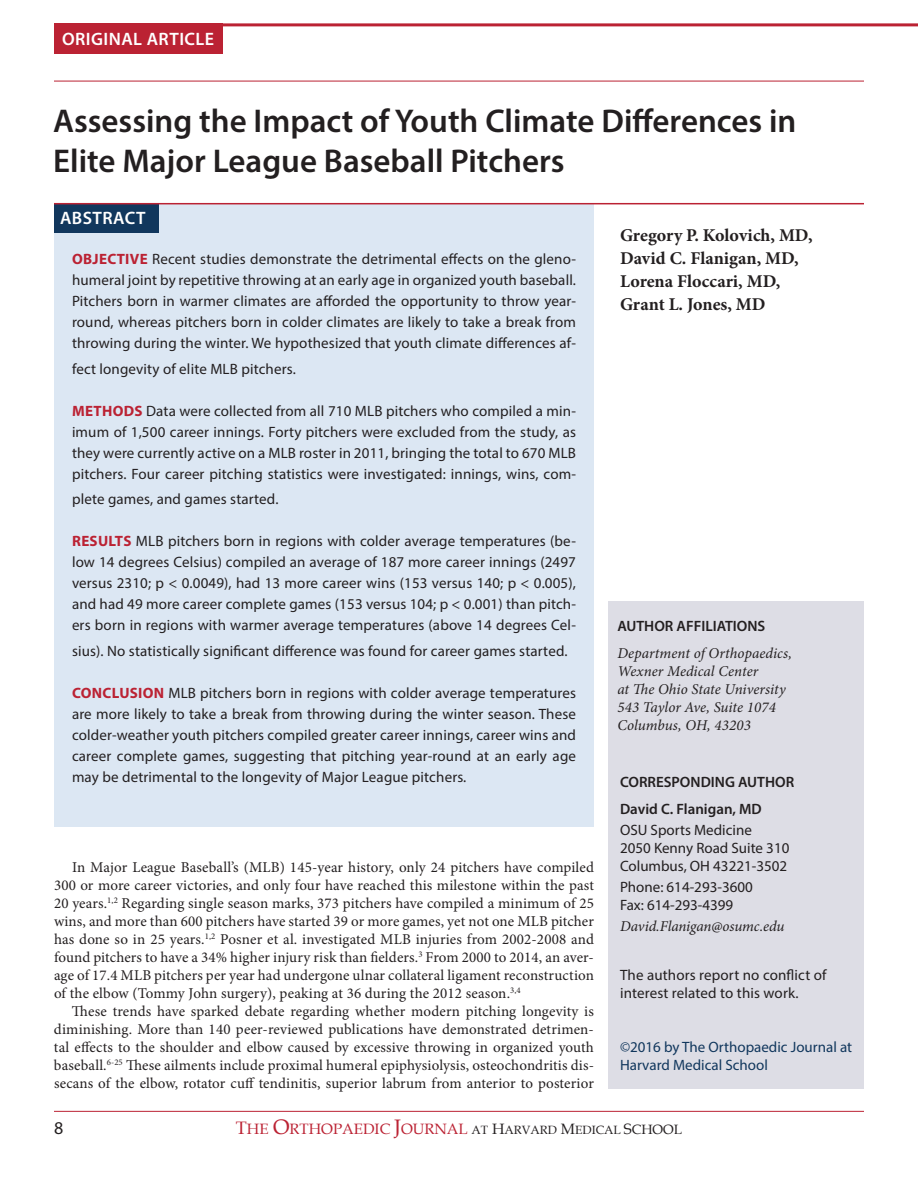
<style>
.page{position:relative;width:918px;height:1188px;background:#fff}
.page>*{position:absolute;margin:0;border:0;box-sizing:border-box;transform-origin:0 0}
.t1{font:600 33px/39.6px "Myriad Pro";color:#231f20}
.t2{font:700 18px/23.1px "Minion Pro";color:#231f20}
.t3{font:600 18px "Myriad Pro";letter-spacing:.025em;color:#fff}
.t4{font:18px "Myriad Pro";color:#231f20}
.t5{font:15px/21px "Myriad Pro";letter-spacing:.01em;color:#231f20;text-align:justify}
.t6{font:15px/18px "Minion Pro";letter-spacing:.01em;color:#231f20;text-align:justify}
.t7{font:italic 15px/18px "Minion Pro";color:#231f20}
.t8{font:600 15px/27px "Myriad Pro";color:#231f20}
.t9{font:15px/18px "Myriad Pro";color:#11375d}
.t10{font:15px "Book Antiqua";color:#b23}
.s1{font-weight:700;color:#b23}
.s2{font-size:18px}
.s3{font-size:21px}
.s4{font-size:12px;color:#231f20}
.s5{color:#231f20}
.s6{font-size:13.5px;color:#231f20}
</style>
<div class="page">
<div style="left:54px;top:23px;width:168px;height:31px;background:#b23"></div>
<div style="left:54px;top:203px;width:539px;height:623px;background:#dce7f3"></div>
<hr style="left:55px;top:23px;width:863px;height:3px;background:#b23">
<div style="left:608px;top:601px;width:256px;height:488px;background:#dddde5"></div>
<div style="left:54px;top:204px;width:104px;height:29px;background:#11375d"></div>
<hr style="left:54px;top:81px;width:810px;height:1px;background:#b23">
<hr style="left:54px;top:203px;width:810px;height:1px;background:#b23">
<hr style="left:54px;top:1111px;width:810px;height:1px;background:#b23">
<p class="t3" style="left:62px;top:28px;width:154px">ORIGINAL ARTICLE</p>
<h1 class="t1" style="left:53px;top:101px;width:745px">Assessing the Impact of Youth Climate Differences in<br>Elite Major League Baseball Pitchers</h1>
<p class="t3" style="left:60px;top:206px;width:87px">ABSTRACT</p>
<p class="t5" style="left:72px;top:248px;width:506px"><span class="s1">OBJECTIVE</span> Recent studies demonstrate the detrimental effects on the gleno&shy;humeral joint by repetitive throwing at an early age in organized youth baseball.<br>Pitchers born in warmer climates are afforded the opportunity to throw year&shy;round, whereas pitchers born in colder climates are likely to take a break from throwing during the winter. We hypothesized that youth climate differences af-</p>
<p class="t5" style="left:72px;top:358px;width:225px">fect longevity of elite MLB pitchers.</p>
<p class="t5" style="left:72px;top:400px;width:506px"><span class="s1">METHODS</span> Data were collected from all 710 MLB pitchers who compiled a min&shy;imum of 1,500 career innings. Forty pitchers were excluded from the study, as they were currently active on a MLB roster in 2011, bringing the total to 670 MLB pitchers. Four career pitching statistics were investigated: innings, wins, com-</p>
<p class="t5" style="left:72px;top:488px;width:208px">plete games, and games started.</p>
<p class="t5" style="left:72px;top:530px;width:506px"><span class="s1">RESULTS</span> MLB pitchers born in regions with colder average temperatures (be&shy;low 14 degrees Celsius) compiled an average of 187 more career innings (2497 versus 2310; p &lt; 0.0049), had 13 more career wins (153 versus 140; p &lt; 0.005), and had 49 more career complete games (153 versus 104; p &lt; 0.001) than pitch&shy;ers born in regions with warmer average temperatures (above 14 degrees Cel-</p>
<p class="t5" style="left:72px;top:640px;width:497px">sius). No statistically significant difference was found for career games started.</p>
<p class="t5" style="left:72px;top:682px;width:506px"><span class="s1">CONCLUSION</span> MLB pitchers born in regions with colder average temperatures are more likely to take a break from throwing during the winter season. These colder-weather youth pitchers compiled greater career innings, career wins and career complete games, suggesting that pitching year-round at an early age may be detrimental to the longevity of Major League pitchers.</p>
<p class="t6" style="left:54px;top:858px;width:542px;text-indent:18px">In Major League Baseball’s (MLB) 145-year history, only 24 pitchers have compiled 300 or more career victories, and only four have reached this milestone within the past 20 years.<sup>1,2</sup> Regarding single season marks, 373 pitchers have compiled a minimum of 25 wins, and more than 600 pitchers have started 39 or more games, yet not one MLB pitcher has done so in 25 years.<sup>1,2</sup> Posner et al. investigated MLB injuries from 2002-2008 and found pitchers to have a 34% higher injury risk than fielders.<sup>3</sup> From 2000 to 2014, an aver&shy;age of 17.4 MLB pitchers per year had undergone ulnar collateral ligament reconstruction of the elbow (Tommy John surgery), peaking at 36 during the 2012 season.<sup>3,4</sup></p>
<p class="t6" style="left:54px;top:1002px;width:542px;text-indent:18px">These trends have sparked debate regarding whether modern pitching longevity is diminishing. More than 140 peer-reviewed publications have demonstrated detrimen&shy;tal effects to the shoulder and elbow caused by excessive throwing in organized youth baseball.<sup>6-25</sup> These ailments include proximal humeral epiphysiolysis, osteochondritis dis&shy;secans of the elbow, rotator cuff tendinitis, superior labrum from anterior to posterior</p>
<p class="t2" style="left:620px;top:224px;width:194px">Gregory P. Kolovich, MD,<br>David C. Flanigan, MD,<br>Lorena Floccari, MD,<br>Grant L. Jones, MD</p>
<p class="t8" style="left:617px;top:612px;width:149px">AUTHOR AFFILIATIONS</p>
<p class="t7" style="left:617px;top:644px;width:176px">Department of Orthopaedics,<br>Wexner Medical Center<br>at The Ohio State University<br>543 Taylor Ave, Suite 1074<br>Columbus, OH, 43203</p>
<p class="t8" style="left:620px;top:768px;width:176px">CORRESPONDING AUTHOR<br>David C. Flanigan, MD</p>
<p class="t5" style="left:620px;top:821px;width:171px;line-height:18px;text-align:left">OSU Sports Medicine<br>2050 Kenny Road Suite 310<br>Columbus, OH 43221-3502</p>
<p class="t5" style="left:620px;top:878px;width:134px;line-height:18px">Phone: 614-293-3600<br>Fax: 614-293-4399</p>
<p class="t7" style="left:620px;top:918px;width:166px">David.Flanigan@osumc.edu</p>
<p class="t5" style="left:620px;top:965px;width:208px;line-height:18px">The authors report no conflict of interest related to this work.</p>
<p class="t9" style="left:620px;top:1037px;width:234px">©2016 by The Orthopaedic Journal at<br>Harvard Medical School</p>
<p class="t4" style="left:54px;top:1117px;width:11px">8</p>
<p class="t10" style="left:236px;top:1118px;width:448px"><span class="s2">T</span>HE <span class="s3">O</span>RTHOPAEDIC <span class="s3">J</span>OURNAL <span class="s4">AT</span> <span class="s5">H</span><span class="s4">ARVARD</span> <span class="s5">M</span><span class="s4">EDICAL</span> <span class="s5">S</span><span class="s6">CHOOL</span></p>
</div>
